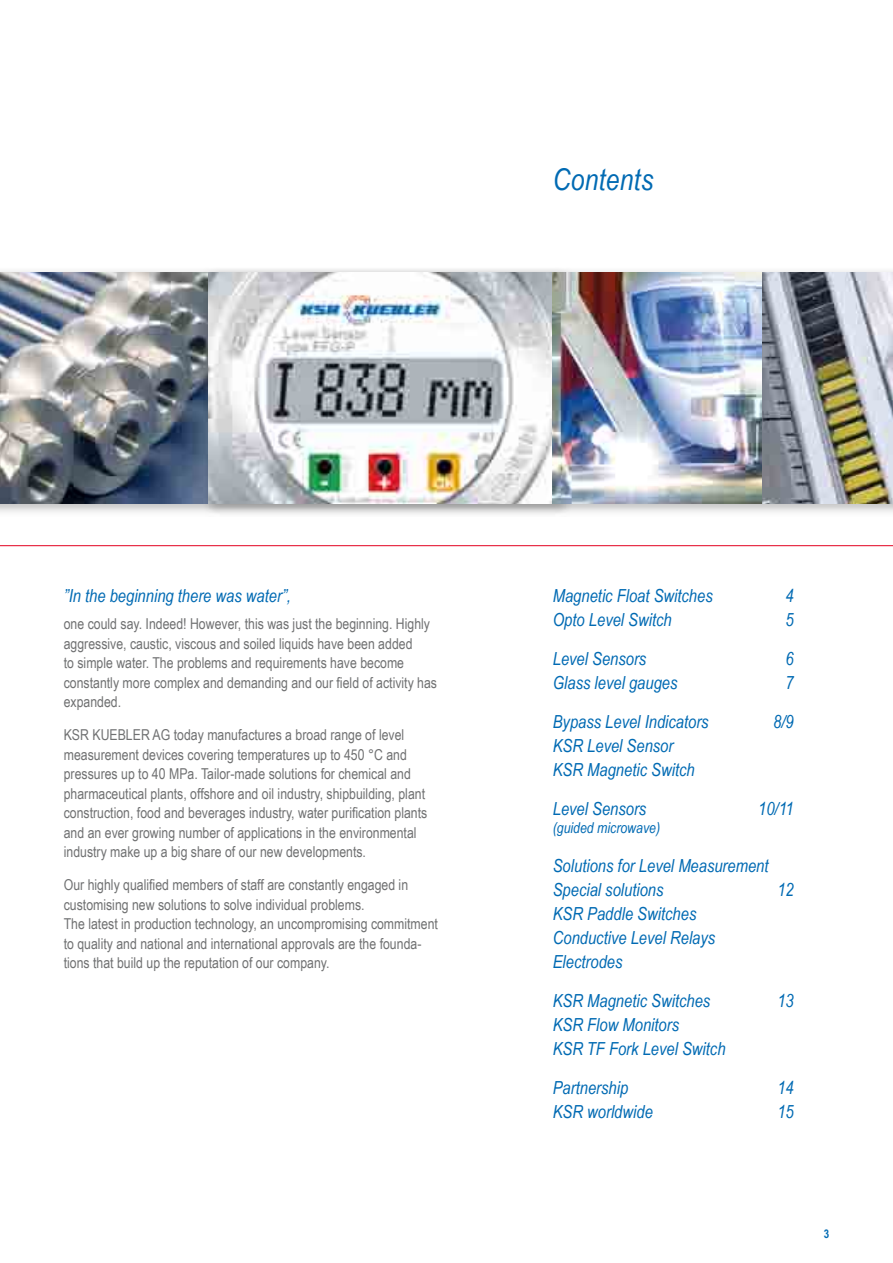
<style>
.page{position:relative;width:893px;height:1263px;background:#fff}
.page>*{position:absolute;margin:0;border:0;box-sizing:border-box;transform-origin:0 0}
.t1{font:italic 30px "Arial Narrow";letter-spacing:.01em;color:#006ab3}
.t2{font:italic 18px/24px "Arial Narrow";color:#006ab3}
.t3{font:15px/19.5px "Arial Narrow";color:#707172}
.t4{font:italic 15px "Arial Narrow";color:#006ab3}
.t5{font:700 12px "Arial Narrow";color:#006ab3}
</style>
<div class="page">
<hr style="left:0;top:545px;width:893px;height:1px;background:#e20020">
<div style="left:0;top:266px;width:893px;height:250px;background:#000;opacity:.25"></div>
<img style="left:0;top:272px;width:202px;height:232px">
<div style="left:202px;top:266px;width:372px;height:250px;background:#000;opacity:.25"></div>
<img style="left:761px;top:272px;width:132px;height:232px">
<img style="left:553px;top:272px;width:208px;height:232px">
<h1 class="t1" style="left:553px;top:158px;width:102px">Contents</h1>
<p class="t2" style="left:64px;top:583px;width:229px">”In the beginning there was water”,</p>
<p class="t3" style="left:64px;top:613px;width:375px">one could say. Indeed! However, this was just the beginning. Highly aggressive, caustic, viscous and soiled liquids have been added<br>to simple water. The problems and requirements have become constantly more complex and demanding and our field of activity has expanded.</p>
<p class="t3" style="left:64px;top:724px;width:365px">KSR KUEBLER AG today manufactures a broad range of level measurement devices covering temperatures up to 450 °C and pressures up to 40 MPa. Tailor-made solutions for chemical and pharmaceutical plants, offshore and oil industry, shipbuilding, plant construction, food and beverages industry, water purification plants and an ever growing number of applications in the environmental industry make up a big share of our new developments.</p>
<p class="t3" style="left:64px;top:874px;width:376px">Our highly qualified members of staff are constantly engaged in customising new solutions to solve individual problems.<br>The latest in production technology, an uncompromising commitment to quality and national and international approvals are the founda&shy;tions that build up the reputation of our company.</p>
<p class="t2" style="left:553px;top:583px;width:161px">Magnetic Float Switches</p>
<p class="t2" style="left:785px;top:583px;width:10px">4</p>
<p class="t2" style="left:553px;top:607px;width:120px">Opto Level Switch</p>
<p class="t2" style="left:785px;top:607px;width:10px">5</p>
<p class="t2" style="left:553px;top:646px;width:95px">Level Sensors</p>
<p class="t2" style="left:785px;top:646px;width:10px">6</p>
<p class="t2" style="left:553px;top:670px;width:126px">Glass level gauges</p>
<p class="t2" style="left:785px;top:670px;width:10px">7</p>
<p class="t2" style="left:553px;top:709px;width:157px">Bypass Level Indicators</p>
<p class="t2" style="left:773px;top:709px;width:22px">8/9</p>
<p class="t2" style="left:553px;top:733px;width:143px">KSR Level Sensor<br>KSR Magnetic Switch</p>
<p class="t2" style="left:553px;top:796px;width:95px">Level Sensors</p>
<p class="t2" style="left:758px;top:796px;width:37px">10/11</p>
<p class="t4" style="left:553px;top:817px;width:109px">(guided microwave)</p>
<p class="t2" style="left:553px;top:853px;width:217px">Solutions for Level Measurement<br>Special solutions</p>
<p class="t2" style="left:777px;top:877px;width:18px">12</p>
<p class="t2" style="left:553px;top:901px;width:164px">KSR Paddle Switches<br>Conductive Level Relays<br>Electrodes</p>
<p class="t2" style="left:553px;top:988px;width:159px">KSR Magnetic Switches</p>
<p class="t2" style="left:777px;top:988px;width:18px">13</p>
<p class="t2" style="left:553px;top:1012px;width:174px">KSR Flow Monitors<br>KSR TF Fork Level Switch</p>
<p class="t2" style="left:553px;top:1075px;width:77px">Partnership</p>
<p class="t2" style="left:777px;top:1075px;width:18px">14</p>
<p class="t2" style="left:553px;top:1099px;width:102px">KSR worldwide</p>
<p class="t2" style="left:777px;top:1099px;width:18px">15</p>
<p class="t5" style="left:824px;top:1226px;width:7px">3</p>
</div>
